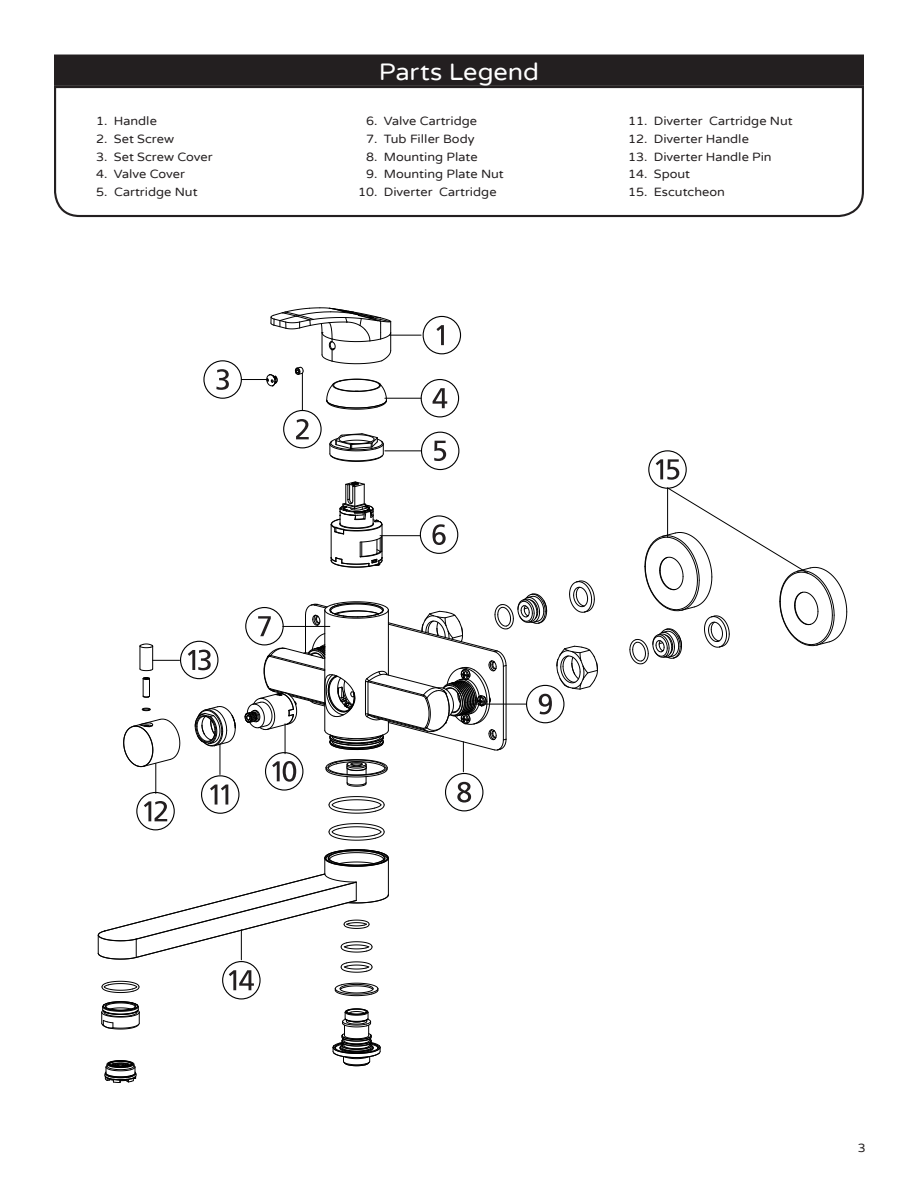
<style>
.page{position:relative;width:918px;height:1188px;background:#fff}
.page>*{position:absolute;margin:0;border:0;box-sizing:border-box;transform-origin:0 0}
.Header_BAR{font:24px "Varela Round";letter-spacing:-.005em;color:#fff;scale:1.05 1}
.Parts_List{font:12.15px "Varela Round";color:#231f20;scale:1.05 1}
.Page_Number{font:12px "Varela Round";color:#231f20;scale:1.05 1}
</style>
<div class="page">
<div style="left:54px;top:55px;width:810px;height:31px;background:#231f20"></div>
<svg style="left:54px;top:85px;width:810px;height:133px"></svg>
<svg style="left:142px;top:677px;width:8px;height:21px"></svg>
<svg style="left:142px;top:708px;width:9px;height:3px"></svg>
<svg style="left:328px;top:796px;width:57px;height:18px"></svg>
<svg style="left:325px;top:759px;width:63px;height:28px"></svg>
<svg style="left:195px;top:706px;width:41px;height:41px"></svg>
<svg style="left:123px;top:719px;width:57px;height:48px"></svg>
<svg style="left:328px;top:823px;width:57px;height:18px"></svg>
<svg style="left:330px;top:481px;width:53px;height:87px"></svg>
<svg style="left:329px;top:433px;width:55px;height:29px"></svg>
<svg style="left:98px;top:849px;width:291px;height:234px"></svg>
<div style="left:222px;top:961px;width:39px;height:39px;border:1px solid #000;border-radius:50%"></div>
<svg style="left:272px;top:761px;width:24px;height:21px"></svg>
<div style="left:265px;top:752px;width:38px;height:39px;border:1px solid #000;border-radius:50%"></div>
<div style="left:201px;top:775px;width:39px;height:39px;border:1px solid #000;border-radius:50%"></div>
<svg style="left:210px;top:785px;width:18px;height:20px"></svg>
<div style="left:136px;top:792px;width:39px;height:38px;border:1px solid #000;border-radius:50%"></div>
<svg style="left:144px;top:801px;width:23px;height:20px"></svg>
<div style="left:180px;top:641px;width:38px;height:38px;border:1px solid #000;border-radius:50%"></div>
<svg style="left:188px;top:650px;width:23px;height:20px"></svg>
<div style="left:648px;top:450px;width:39px;height:39px;border:1px solid #000;border-radius:50%"></div>
<svg style="left:656px;top:459px;width:23px;height:21px"></svg>
<svg style="left:216px;top:369px;width:13px;height:21px"></svg>
<div style="left:203px;top:360px;width:39px;height:39px;border:1px solid #000;border-radius:50%"></div>
<svg style="left:433px;top:388px;width:14px;height:20px"></svg>
<div style="left:421px;top:379px;width:38px;height:38px;border:1px solid #000;border-radius:50%"></div>
<svg style="left:434px;top:441px;width:12px;height:20px"></svg>
<div style="left:421px;top:432px;width:38px;height:38px;border:1px solid #000;border-radius:50%"></div>
<svg style="left:436px;top:325px;width:8px;height:20px"></svg>
<div style="left:423px;top:316px;width:38px;height:38px;border:1px solid #000;border-radius:50%"></div>
<svg style="left:245px;top:580px;width:353px;height:171px"></svg>
<div style="left:245px;top:607px;width:39px;height:38px;border:1px solid #000;border-radius:50%"></div>
<svg style="left:457px;top:782px;width:14px;height:21px"></svg>
<div style="left:445px;top:773px;width:38px;height:38px;border:1px solid #000;border-radius:50%"></div>
<hr style="left:390px;top:335px;width:31px;height:1px;background:#000">
<hr style="left:385px;top:398px;width:36px;height:1px;background:#000">
<hr style="left:385px;top:451px;width:36px;height:1px;background:#000">
<svg style="left:296px;top:419px;width:13px;height:20px"></svg>
<div style="left:283px;top:410px;width:39px;height:38px;border:1px solid #000;border-radius:50%"></div>
<hr style="left:470px;top:704px;width:57px;height:1px;background:#000">
<svg style="left:139px;top:643px;width:41px;height:28px"></svg>
<hr style="left:283px;top:626px;width:47px;height:1px;background:#000">
<hr style="left:463px;top:742px;width:1px;height:30px;background:#000">
<hr style="left:285px;top:724px;width:1px;height:30px;background:#000">
<hr style="left:220px;top:745px;width:1px;height:30px;background:#000">
<hr style="left:241px;top:930px;width:1px;height:30px;background:#000">
<hr style="left:156px;top:763px;width:1px;height:30px;background:#000">
<svg style="left:433px;top:524px;width:13px;height:21px"></svg>
<div style="left:420px;top:515px;width:38px;height:39px;border:1px solid #000;border-radius:50%"></div>
<hr style="left:380px;top:535px;width:40px;height:1px;background:#000">
<hr style="left:302px;top:373px;width:1px;height:38px;background:#000">
<svg style="left:241px;top:307px;width:150px;height:103px"></svg>
<svg style="left:629px;top:487px;width:218px;height:177px"></svg>
<p class="Parts_List" style="left:96px;top:114px;width:59px">1. Handle</p>
<p class="Parts_List" style="left:96px;top:132px;width:76px">2. Set Screw</p>
<p class="Parts_List" style="left:96px;top:150px;width:112px">3. Set Screw Cover</p>
<p class="Parts_List" style="left:96px;top:167px;width:86px">4. Valve Cover</p>
<p class="Parts_List" style="left:96px;top:185px;width:98px">5. Cartridge Nut</p>
<p class="Header_BAR" style="left:379px;top:58px;width:154px">Parts Legend</p>
<p class="Parts_List" style="left:366px;top:114px;width:107px">6. Valve Cartridge</p>
<p class="Parts_List" style="left:366px;top:132px;width:105px">7. Tub Filler Body</p>
<p class="Parts_List" style="left:366px;top:150px;width:108px">8. Mounting Plate</p>
<p class="Parts_List" style="left:366px;top:167px;width:132px">9. Mounting Plate Nut</p>
<p class="Parts_List" style="left:358px;top:185px;width:133px">10. Diverter Cartridge</p>
<p class="Parts_List" style="left:628px;top:114px;width:158px">11. Diverter Cartridge Nut</p>
<p class="Parts_List" style="left:628px;top:132px;width:116px">12. Diverter Handle</p>
<p class="Parts_List" style="left:628px;top:150px;width:138px">13. Diverter Handle Pin</p>
<p class="Parts_List" style="left:628px;top:167px;width:60px">14. Spout</p>
<p class="Parts_List" style="left:628px;top:185px;width:94px">15. Escutcheon</p>
<p class="Page_Number" style="left:858px;top:1141px;width:9px">3</p>
</div>
